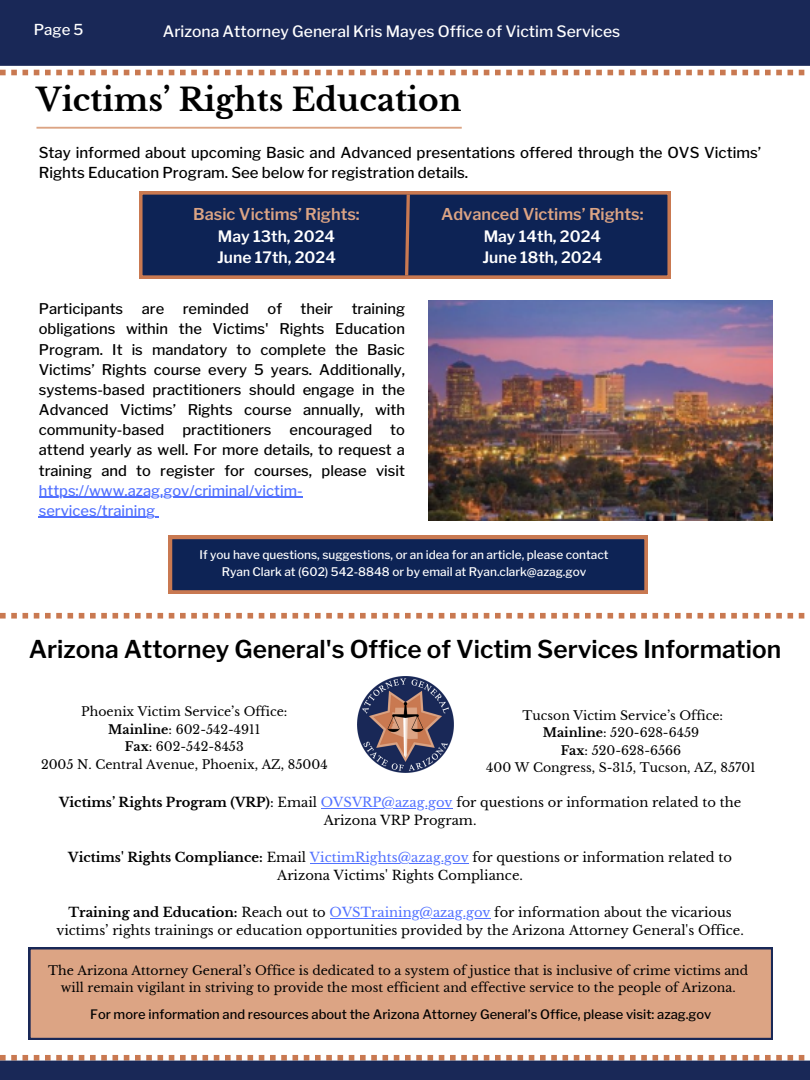
<style>
.page{position:relative;width:810px;height:1080px;background:#fff}
.page>*{position:absolute;margin:0;border:0;box-sizing:border-box;transform-origin:0 0}
.t1{font:700 31.25px "Libre Baskerville";color:#000}
.t2{font:600 24.44px "Libre Franklin";color:#000}
.t3{font:600 16.25px "Libre Franklin";color:#dca484}
.t4{font:500 15.62px "Libre Franklin";color:#fff}
.t5{font:600 15.62px/21.6px "Libre Franklin";color:#fff}
.t6{font:500 15px/20.6px "Libre Franklin";color:#000}
.t7{font:500 15px "Libre Franklin";color:#fff}
.t8{font:500 14.69px/20.1px "Libre Franklin";color:#000;text-align:justify}
.t9{font:500 14.69px/20.1px "Libre Franklin";color:#5271ff}
.t10{font:13.12px/18.2px "Libre Baskerville";color:#000;text-align:center}
.t11{font:500 12.94px "Libre Franklin";color:#000}
.t12{font:12.5px/17.4px "Libre Baskerville";color:#000;text-align:center}
.t13{font:500 11.81px/16.4px "Libre Franklin";color:#fff;text-align:center}
.s1{font-weight:700}
.s2{color:#5271ff}
</style>
<div class="page">
<div style="left:0;top:0;width:810px;height:66px;background:#192857"></div>
<svg style="left:0;top:1055px;width:804px;height:6px"></svg>
<svg style="left:0;top:613px;width:804px;height:6px"></svg>
<div style="left:29px;top:948px;width:744px;height:92px;background:#dca484"></div>
<div style="left:0;top:1061px;width:810px;height:19px;background:#192857"></div>
<img style="left:357px;top:677px;width:96px;height:96px">
<hr style="left:36px;top:127px;width:426px;height:2px;background:#dca484">
<svg style="left:139px;top:191px;width:532px;height:88px;background:#1e2b54"></svg>
<svg style="left:403px;top:191px;width:9px;height:88px"></svg>
<img style="left:428px;top:301px;width:345px;height:220px">
<svg style="left:169px;top:536px;width:479px;height:57px;background:#232d54"></svg>
<hr style="left:39px;top:497px;width:264px;height:1px;background:#5271ff">
<hr style="left:39px;top:517px;width:107px;height:1px;background:#5271ff">
<hr style="left:321px;top:808px;width:132px;height:1px;background:#5271ff">
<hr style="left:310px;top:863px;width:159px;height:1px;background:#5271ff">
<hr style="left:330px;top:918px;width:161px;height:1px;background:#5271ff">
<svg style="left:0;top:70px;width:804px;height:5px"></svg>
<h3 class="t7" style="left:34px;top:21px;width:51px">Page 5</h3>
<h3 class="t4" style="left:163px;top:22px;width:459px">Arizona Attorney General Kris Mayes Office of Victim Services</h3>
<p class="t1" style="left:37px;top:80px;width:426px">Victims’ Rights Education</p>
<p class="t6" style="left:39px;top:142px;width:724px">Stay informed about upcoming Basic and Advanced presentations offered through the OVS Victims’<br>Rights Education Program. See below for registration details.</p>
<p class="t3" style="left:193px;top:205px;width:168px">Basic Victims’ Rights:</p>
<p class="t5" style="left:217px;top:225px;width:120px">May 13th, 2024<br>June 17th, 2024</p>
<p class="t3" style="left:441px;top:205px;width:204px">Advanced Victims’ Rights:</p>
<p class="t5" style="left:482px;top:225px;width:121px">May 14th, 2024<br>June 18th, 2024</p>
<p class="t8" style="left:39px;top:299px;width:368px;text-indent:313px">training obligations within the Victims' Rights Education Program. It is mandatory to complete the Basic Victims’ Rights course every 5 years. Additionally, systems-based practitioners should engage in the Advanced Victims’ Rights course annually, with community-based practitioners encouraged to attend yearly as well. For more details, to request a training and to register for courses, please visit</p>
<p class="t9" style="left:39px;top:480px;width:265px">https://www.azag.gov/criminal/victim&shy;services/training</p>
<p class="t8" style="left:39px;top:299px;width:86px">Participants</p>
<p class="t8" style="left:142px;top:299px;width:24px">are</p>
<p class="t8" style="left:183px;top:299px;width:68px">reminded</p>
<p class="t8" style="left:268px;top:299px;width:16px">of</p>
<p class="t8" style="left:301px;top:299px;width:34px">their</p>
<p class="t13" style="left:200px;top:547px;width:410px">If you have questions, suggestions, or an idea for an article, please contact<br>Ryan Clark at (602) 542-8848 or by email at Ryan.clark@azag.gov</p>
<h3 class="t2" style="left:29px;top:634px;width:754px">Arizona Attorney General's Office of Victim Services Information</h3>
<h3 class="t12" style="left:81px;top:703px;width:208px">Phoenix Victim Service’s Office:</h3>
<p class="t12" style="left:108px;top:721px;width:154px"><span class="s1">Mainline</span>: 602-542-4911</p>
<h4 class="t12" style="left:125px;top:738px;width:120px"><span class="s1">Fax</span>: 602-542-8453</h4>
<h2 class="t12" style="left:41px;top:755px;width:288px">2005 N. Central Avenue, Phoenix, AZ, 85004</h2>
<p class="t12" style="left:522px;top:707px;width:202px">Tucson Victim Service’s Office:</p>
<p class="t12" style="left:543px;top:724px;width:158px"><span class="s1">Mainline</span>: 520-628-6459</p>
<p class="t12" style="left:561px;top:742px;width:122px"><span class="s1">Fax</span>: 520-628-6566</p>
<p class="t12" style="left:486px;top:759px;width:271px">400 W Congress, S-315, Tucson, AZ, 85701</p>
<h4 class="t10" style="left:59px;top:793px;width:684px"><span class="s1">Victims’ Rights Program (VRP)</span>: Email <span class="s2">OVSVRP@azag.gov</span> for questions or information related to the<br>Arizona VRP Program.</h4>
<p class="t10" style="left:68px;top:848px;width:665px"><span class="s1">Victims' Rights Compliance:</span> Email <span class="s2">VictimRights@azag.gov</span> for questions or information related to<br>Arizona Victims' Rights Compliance.</p>
<p class="t10" style="left:56px;top:903px;width:689px"><span class="s1">Training and Education:</span> Reach out to <span class="s2">OVSTraining@azag.gov</span> for information about the vicarious victims’ rights trainings or education opportunities provided by the Arizona Attorney General's Office.</p>
<h1 class="t12" style="left:48px;top:961px;width:702px">The Arizona Attorney General’s Office is dedicated to a system of justice that is inclusive of crime victims and will remain vigilant in striving to provide the most efficient and effective service to the people of Arizona.</h1>
<h3 class="t11" style="left:90px;top:1007px;width:623px">For more information and resources about the Arizona Attorney General’s Office, please visit: azag.gov</h3>
</div>
